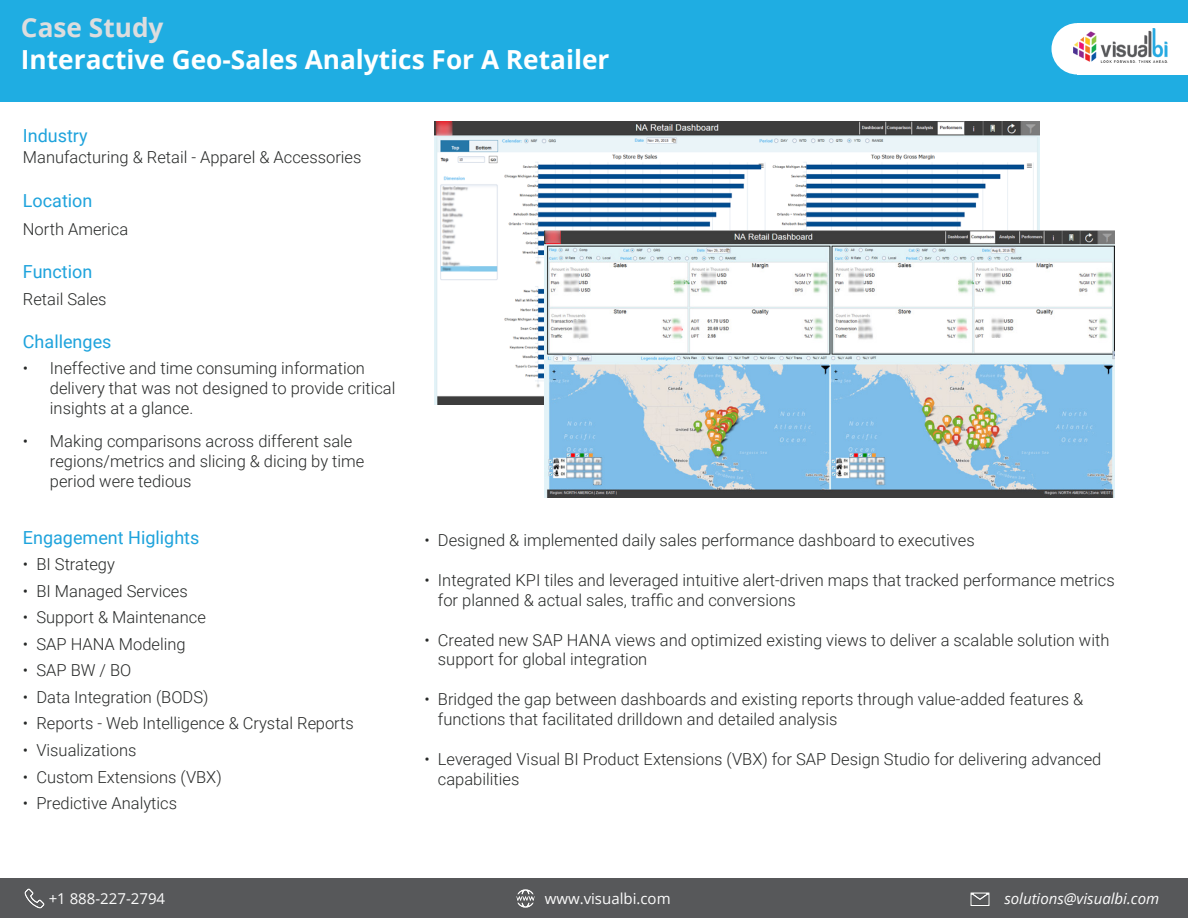
<style>
.page{position:relative;width:1188px;height:918px;background:#fff}
.page>*{position:absolute;margin:0;border:0;box-sizing:border-box;transform-origin:0 0}
.t1{font:700 26.25px "Open Sans";color:#fff}
.t2{font:700 26.25px "Open Sans";color:#ddddde}
.t3{font:18px "Roboto";color:#1ea3dc}
.t4{font:300 16.5px/19.8px "Roboto";color:#272928}
.t5{font:15px "Open Sans";color:#fcfcfc}
.t6{font:italic 15px "Open Sans";color:#fcfcfc}
</style>
<div class="page">
<div style="left:0;top:0;width:1188px;height:102px;background:#1fade2"></div>
<div style="left:1052px;top:23px;width:51px;height:52px;background:#fff;border-radius:50%"></div>
<div style="left:1077px;top:23px;width:111px;height:52px;background:#fff"></div>
<img style="left:1073px;top:29px;width:95px;height:33px">
<div style="left:0;top:878px;width:1188px;height:40px;background:#57585a"></div>
<img style="left:24px;top:888px;width:21px;height:21px">
<img style="left:516px;top:889px;width:19px;height:19px">
<img style="left:970px;top:892px;width:20px;height:14px">
<img style="left:434px;top:122px;width:605px;height:282px">
<img style="left:544px;top:230px;width:571px;height:267px">
<p class="t2" style="left:21px;top:9px;width:144px">Case Study</p>
<p class="t1" style="left:21px;top:41px;width:590px">Interactive Geo-Sales Analytics For A Retailer</p>
<p class="t3" style="left:23px;top:123px;width:66px">Industry</p>
<p class="t4" style="left:23px;top:147px;width:340px">Manufacturing &amp; Retail - Apparel &amp; Accessories</p>
<p class="t3" style="left:23px;top:188px;width:71px">Location</p>
<p class="t4" style="left:23px;top:219px;width:107px">North America</p>
<p class="t3" style="left:23px;top:259px;width:71px">Function</p>
<p class="t4" style="left:23px;top:288px;width:85px">Retail Sales</p>
<p class="t3" style="left:23px;top:329px;width:90px">Challenges</p>
<p class="t4" style="left:50px;top:358px;width:347px;text-indent:-27px">• Ineffective and time consuming information delivery that was not designed to provide critical insights at a glance.</p>
<p class="t4" style="left:50px;top:431px;width:316px;text-indent:-27px">• Making comparisons across different sale regions/metrics and slicing &amp; dicing by time period were tedious</p>
<p class="t3" style="left:23px;top:525px;width:178px">Engagement Higlights</p>
<p class="t4" style="left:23px;top:554px;width:93px">• BI Strategy</p>
<p class="t4" style="left:23px;top:580px;width:166px">• BI Managed Services</p>
<p class="t4" style="left:23px;top:607px;width:184px">• Support &amp; Maintenance</p>
<p class="t4" style="left:23px;top:633px;width:164px">• SAP HANA Modeling</p>
<p class="t4" style="left:23px;top:660px;width:110px">• SAP BW / BO</p>
<p class="t4" style="left:23px;top:687px;width:187px">• Data Integration (BODS)</p>
<p class="t4" style="left:23px;top:713px;width:332px">• Reports - Web Intelligence &amp; Crystal Reports</p>
<p class="t4" style="left:23px;top:740px;width:115px">• Visualizations</p>
<p class="t4" style="left:23px;top:766px;width:200px">• Custom Extensions (VBX)</p>
<p class="t4" style="left:23px;top:793px;width:156px">• Predictive Analytics</p>
<p class="t4" style="left:424px;top:529px;width:552px">• Designed &amp; implemented daily sales performance dashboard to executives</p>
<p class="t4" style="left:438px;top:569px;width:678px;text-indent:-14px">• Integrated KPI tiles and leveraged intuitive alert-driven maps that tracked performance metrics for planned &amp; actual sales, traffic and conversions</p>
<p class="t4" style="left:438px;top:629px;width:673px;text-indent:-14px">• Created new SAP HANA views and optimized existing views to deliver a scalable solution with support for global integration</p>
<p class="t4" style="left:438px;top:689px;width:647px;text-indent:-14px">• Bridged the gap between dashboards and existing reports through value-added features &amp; functions that facilitated drilldown and detailed analysis</p>
<p class="t4" style="left:438px;top:749px;width:665px;text-indent:-14px">• Leveraged Visual BI Product Extensions (VBX) for SAP Design Studio for delivering advanced capabilities</p>
<p class="t5" style="left:49px;top:888px;width:118px">+1 888-227-2794</p>
<p class="t5" style="left:545px;top:888px;width:127px">www.visualbi.com</p>
<p class="t6" style="left:1004px;top:888px;width:156px">solutions@visualbi.com</p>
</div>
